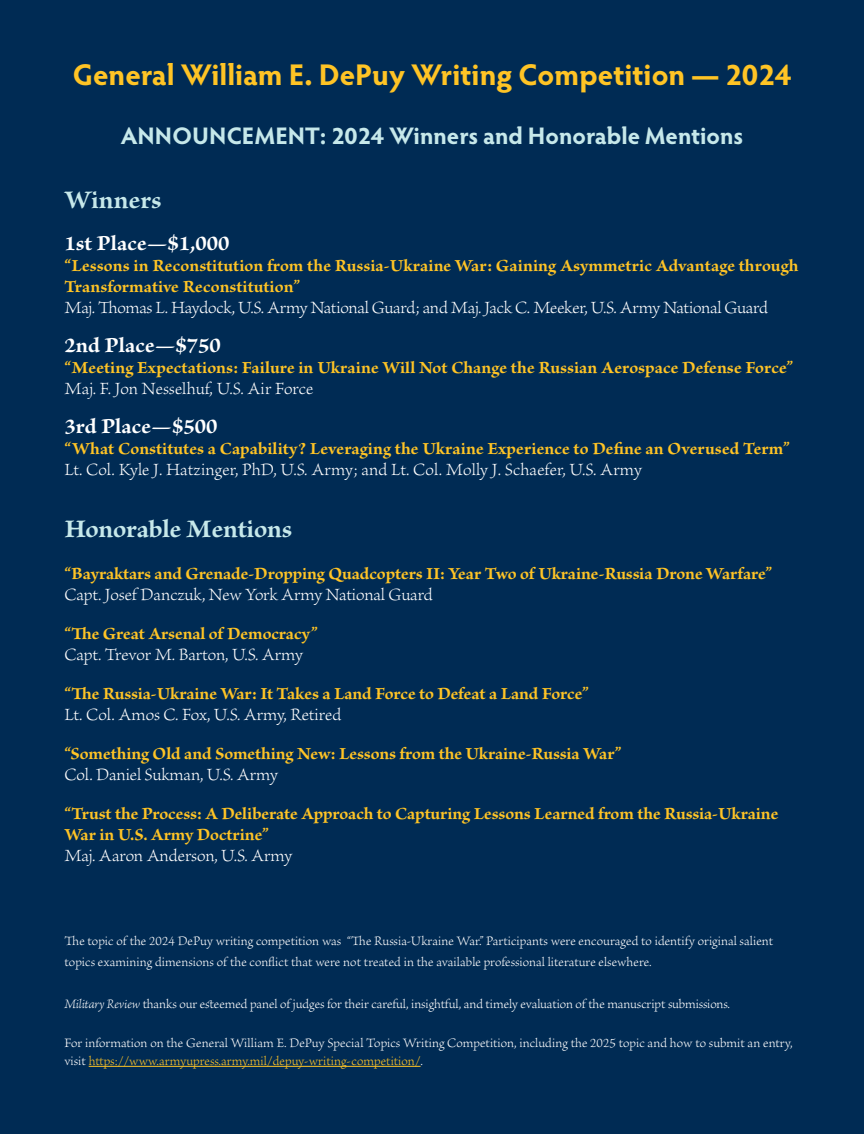
<style>
.page{position:relative;width:864px;height:1134px;background:#002b54}
.page>*{position:absolute;margin:0;border:0;box-sizing:border-box;transform-origin:0 0}
.wr-subtitle_2{font:700 30px "Hypatia Sans Pro";color:#ffc425}
.winners{font:700 27px "Brioso Pro";letter-spacing:-.01em;color:#c6e8ea}
.wr-subtitle_2-2{font:700 24px "Hypatia Sans Pro";color:#c6e8ea}
.winners-2{font:700 22.5px "Brioso Pro";color:#fff}
.winners-3{font:700 18px/21px "Brioso Pro";color:#ffc425}
.body-no-indent{font:300 13.5px/21px "Brioso Pro";color:#fff}
.wr-body_copy{font:300 13.5px/18px "Brioso Pro";color:#fff}
.s1{font-weight:300;color:#fff}
.s2{font-style:italic}
.s3{color:#ffc425}
</style>
<div class="page">
<hr style="left:89px;top:1066px;width:332px;height:1px;background:#ffc425">
<p class="wr-subtitle_2" style="left:73px;top:53px;width:720px">General William E. DePuy Writing Competition — 2024</p>
<p class="wr-subtitle_2-2" style="left:121px;top:118px;width:624px">ANNOUNCEMENT: 2024 Winners and Honorable Mentions</p>
<p class="winners" style="left:64px;top:185px;width:99px">Winners</p>
<p class="winners-2" style="left:64px;top:231px;width:166px">1st Place—$1,000</p>
<p class="winners-3" style="left:64px;top:256px;width:736px">“Lessons in Reconstitution from the Russia-Ukraine War: Gaining Asymmetric Advantage through<br>Transformative Reconstitution”<br><span class="s1">Maj. Thomas L. Haydock, U.S. Army National Guard; and Maj. Jack C. Meeker, U.S. Army National Guard</span></p>
<p class="winners-2" style="left:64px;top:333px;width:158px">2nd Place—$750</p>
<p class="winners-3" style="left:64px;top:358px;width:730px">“Meeting Expectations: Failure in Ukraine Will Not Change the Russian Aerospace Defense Force”<br><span class="s1">Maj. F. Jon Nesselhuf, U.S. Air Force</span></p>
<p class="winners-2" style="left:64px;top:414px;width:154px">3rd Place—$500</p>
<p class="winners-3" style="left:64px;top:439px;width:727px">“What Constitutes a Capability? Leveraging the Ukraine Experience to Define an Overused Term”<br><span class="s1">Lt. Col. Kyle J. Hatzinger, PhD, U.S. Army; and Lt. Col. Molly J. Schaefer, U.S. Army</span></p>
<p class="winners" style="left:64px;top:514px;width:229px">Honorable Mentions</p>
<p class="winners-3" style="left:64px;top:564px;width:709px">“Bayraktars and Grenade-Dropping Quadcopters II: Year Two of Ukraine-Russia Drone Warfare”<br><span class="s1">Capt. Josef Danczuk, New York Army National Guard</span></p>
<p class="winners-3" style="left:64px;top:624px;width:255px">“The Great Arsenal of Democracy”<br><span class="s1">Capt. Trevor M. Barton, U.S. Army</span></p>
<p class="winners-3" style="left:64px;top:684px;width:526px">“The Russia-Ukraine War: It Takes a Land Force to Defeat a Land Force”<br><span class="s1">Lt. Col. Amos C. Fox, U.S. Army, Retired</span></p>
<p class="winners-3" style="left:64px;top:744px;width:559px">“Something Old and Something New: Lessons from the Ukraine-Russia War”<br><span class="s1">Col. Daniel Sukman, U.S. Army</span></p>
<p class="winners-3" style="left:64px;top:804px;width:715px">“Trust the Process: A Deliberate Approach to Capturing Lessons Learned from the Russia-Ukraine<br>War in U.S. Army Doctrine”<br><span class="s1">Maj. Aaron Anderson, U.S. Army</span></p>
<p class="body-no-indent" style="left:64px;top:931px;width:710px">The topic of the 2024 DePuy writing competition was “The Russia-Ukraine War.” Participants were encouraged to identify original salient topics examining dimensions of the conflict that were not treated in the available professional literature elsewhere.</p>
<p class="body-no-indent" style="left:64px;top:994px;width:667px"><span class="s2">Military Review</span> thanks our esteemed panel of judges for their careful, insightful, and timely evaluation of the manuscript submissions.</p>
<p class="wr-body_copy" style="left:64px;top:1035px;width:730px">For information on the General William E. DePuy Special Topics Writing Competition, including the 2025 topic and how to submit an entry, visit <span class="s3">https://www.armyupress.army.mil/depuy-writing-competition/</span>.</p>
</div>
